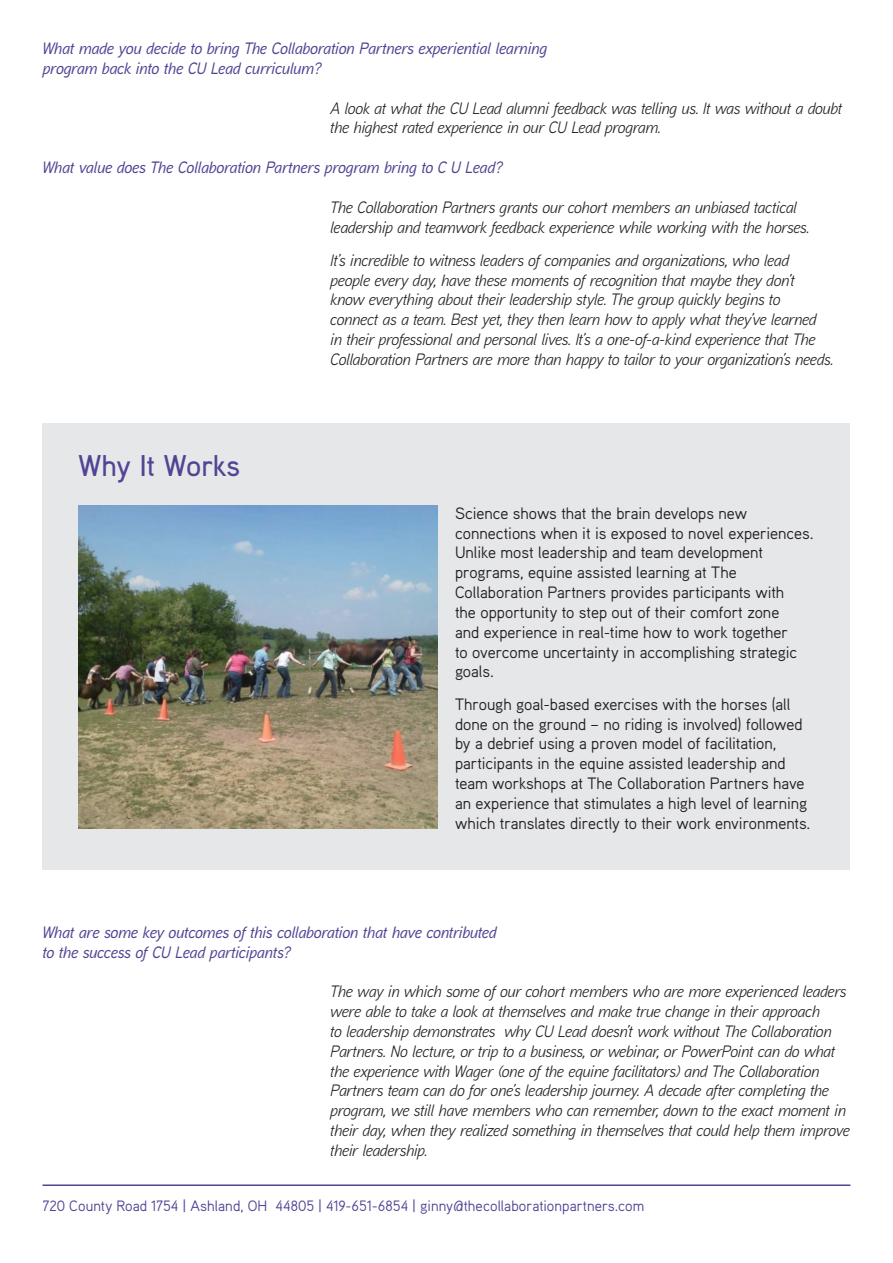
<style>
.page{position:relative;width:893px;height:1263px;background:#fff}
.page>*{position:absolute;margin:0;border:0;box-sizing:border-box;transform-origin:0 0}
.Subheaders{font:500 30px "Aaux";letter-spacing:-.015em;color:#514494}
.Body{font:italic 16.5px/19.8px "Aaux Next";letter-spacing:-.015em;color:#231f20}
.Body-2{font:16.5px/19.8px "Aaux";color:#231f20}
.Body-3{font:italic 500 16.5px/19.8px "Aaux Next";letter-spacing:-.015em;color:#514494}
.t1{font:15px "Aaux";letter-spacing:.005em;color:#514494}
</style>
<div class="page">
<hr style="left:43px;top:1184px;width:807px;height:2px;background:#514494">
<div style="left:43px;top:423px;width:807px;height:447px;background:#e6e7e9"></div>
<img style="left:78px;top:505px;width:360px;height:324px">
<p class="Body-3" style="left:43px;top:38px;width:506px">What made you decide to bring The Collaboration Partners experiential learning program back into the CU Lead curriculum?</p>
<p class="Body" style="left:330px;top:97px;width:513px">A look at what the CU Lead alumni feedback was telling us. It was without a doubt the highest rated experience in our CU Lead program.</p>
<p class="Body-3" style="left:43px;top:157px;width:462px">What value does The Collaboration Partners program bring to C U Lead?</p>
<p class="Body" style="left:330px;top:197px;width:480px">The Collaboration Partners grants our cohort members an unbiased tactical leadership and teamwork feedback experience while working with the horses.</p>
<p class="Body" style="left:330px;top:250px;width:504px">It’s incredible to witness leaders of companies and organizations, who lead<br>people every day, have these moments of recognition that maybe they don’t<br>know everything about their leadership style. The group quickly begins to<br>connect as a team. Best yet, they then learn how to apply what they’ve learned<br>in their professional and personal lives. It’s a one-of-a-kind experience that The Collaboration Partners are more than happy to tailor to your organization’s needs.</p>
<p class="Subheaders" style="left:78px;top:447px;width:164px">Why It Works</p>
<p class="Body-2" style="left:455px;top:503px;width:360px">Science shows that the brain develops new connections when it is exposed to novel experiences.<br>Unlike most leadership and team development programs, equine assisted learning at The Collaboration Partners provides participants with<br>the opportunity to step out of their comfort zone<br>and experience in real-time how to work together<br>to overcome uncertainty in accomplishing strategic goals.</p>
<p class="Body-2" style="left:455px;top:694px;width:357px">Through goal-based exercises with the horses (all done on the ground – no riding is involved) followed by a debrief using a proven model of facilitation, participants in the equine assisted leadership and team workshops at The Collaboration Partners have an experience that stimulates a high level of learning which translates directly to their work environments.</p>
<p class="Body-3" style="left:43px;top:922px;width:456px">What are some key outcomes of this collaboration that have contributed to the success of CU Lead participants?</p>
<p class="Body" style="left:330px;top:981px;width:521px">The way in which some of our cohort members who are more experienced leaders were able to take a look at themselves and make true change in their approach<br>to leadership demonstrates why CU Lead doesn’t work without The Collaboration Partners. No lecture, or trip to a business, or webinar, or PowerPoint can do what the experience with Wager (one of the equine facilitators) and The Collaboration Partners team can do for one’s leadership journey. A decade after completing the program, we still have members who can remember, down to the exact moment in their day, when they realized something in themselves that could help them improve their leadership.</p>
<p class="t1" style="left:43px;top:1196px;width:603px">720 County Road 1754 | Ashland, OH 44805 | 419-651-6854 | ginny@thecollaborationpartners.com</p>
</div>
